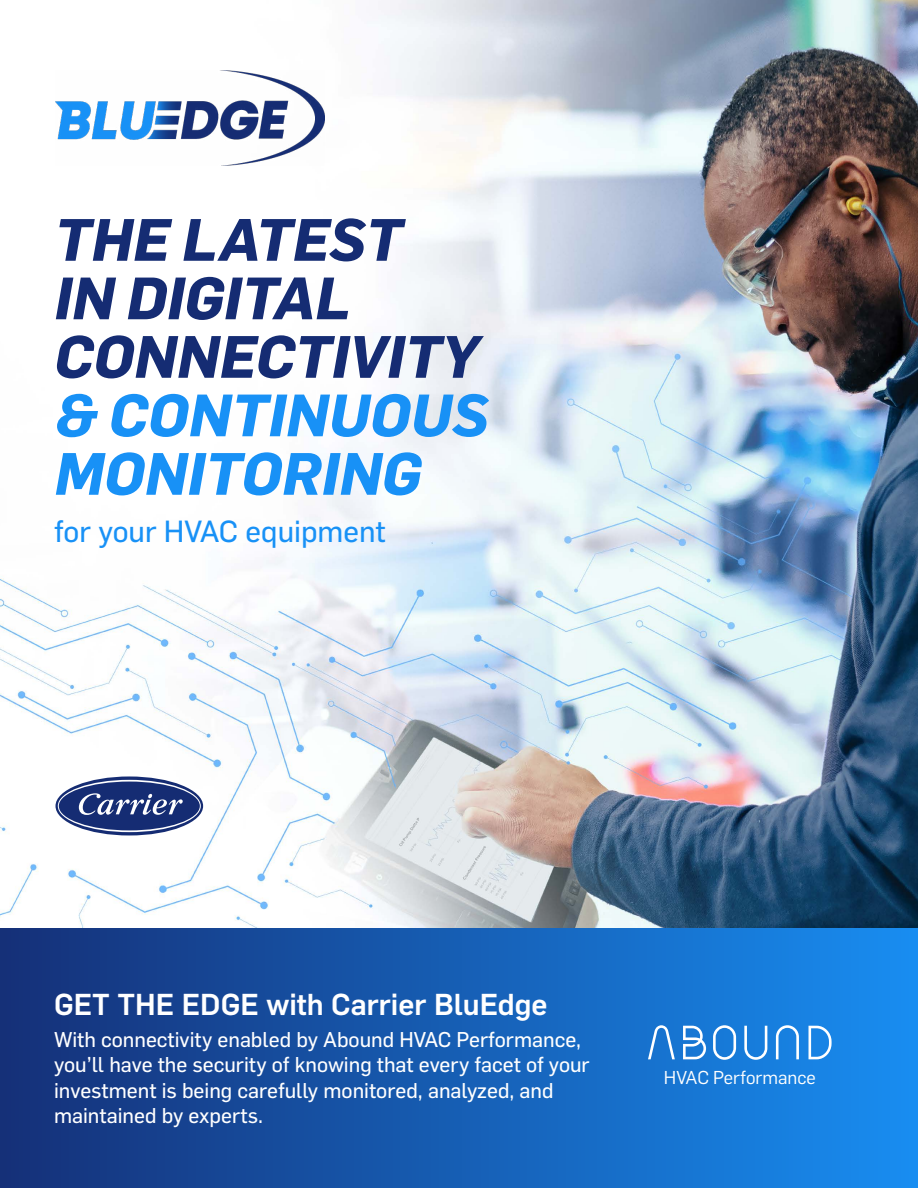
<style>
.page{position:relative;width:918px;height:1188px;background:#fff}
.page>*{position:absolute;margin:0;border:0;box-sizing:border-box;transform-origin:0 0}
.t1{font:italic 700 58.5px/58.5px "Flama";color:#152c73}
.t2{font:italic 700 58.5px/58.5px "Flama";color:#1891f6}
.t3{font:30px "Flama Basic";color:#1891f6}
.t4{font:500 29.7px "Flama";color:#fff}
.t5{font:21px/25.5px "Flama Basic";color:#fff}
.t6{font:18.3px "Flama";color:#fff}
</style>
<div class="page">
<img style="left:0;top:0;width:918px;height:928px">
<div style="left:0;top:928px;width:918px;height:260px;background:linear-gradient(to right,#152f77,#188df1)"></div>
<svg style="left:55px;top:776px;width:148px;height:59px"></svg>
<svg style="left:58px;top:780px;width:143px;height:52px"></svg>
<svg style="left:713px;top:1025px;width:23px;height:35px"></svg>
<svg style="left:744px;top:1026px;width:23px;height:34px"></svg>
<svg style="left:776px;top:1025px;width:23px;height:34px"></svg>
<svg style="left:648px;top:1025px;width:27px;height:34px"></svg>
<svg style="left:809px;top:1026px;width:23px;height:33px"></svg>
<svg style="left:683px;top:1026px;width:23px;height:33px"></svg>
<img style="left:56px;top:70px;width:269px;height:95px">
<h1 class="t1" style="left:54px;top:207px;width:426px">THE LATEST<br>IN DIGITAL<br>CONNECTIVITY</h1>
<h1 class="t2" style="left:54px;top:382px;width:436px">&amp; CONTINUOUS<br>MONITORING</h1>
<h2 class="t3" style="left:54px;top:510px;width:333px">for your HVAC equipment</h2>
<h3 class="t4" style="left:54px;top:983px;width:495px">GET THE EDGE with Carrier BluEdge</h3>
<p class="t5" style="left:54px;top:1025px;width:537px">With connectivity enabled by Abound HVAC Performance, you’ll have the security of knowing that every facet of your investment is being carefully monitored, analyzed, and maintained by experts.</p>
<p class="t6" style="left:664px;top:1065px;width:153px">HVAC Performance</p>
</div>
